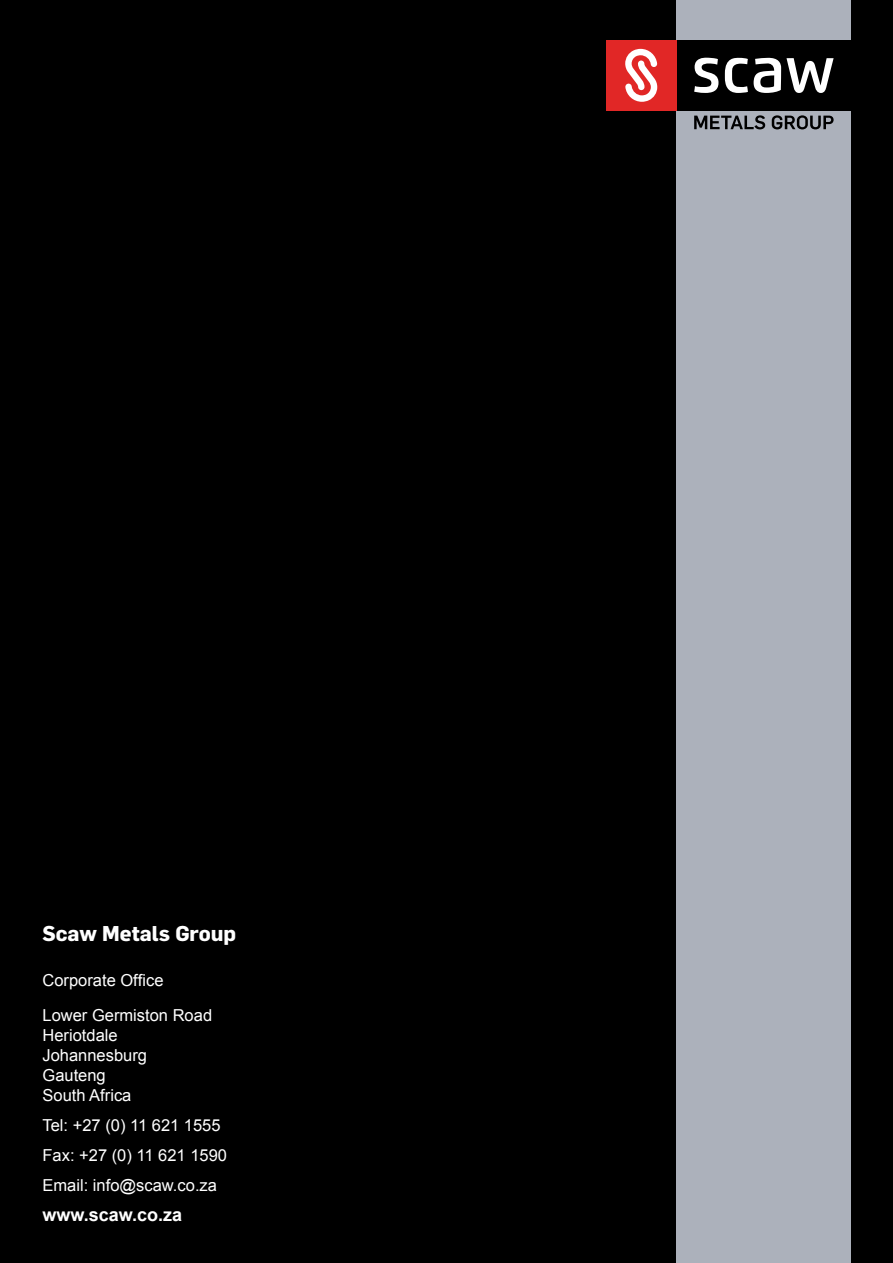
<style>
.page{position:relative;width:893px;height:1263px;background:#000}
.page>*{position:absolute;margin:0;border:0;box-sizing:border-box;transform-origin:0 0}
.t1{font:700 21px "Flama";color:#fff}
.t2{font:700 18px "Arial";color:#fff}
.t3{font:16.5px/19.8px "Arial";color:#fff}
</style>
<div class="page">
<div style="left:676px;top:0;width:175px;height:1263px;background:#acb1bb"></div>
<div style="left:676px;top:40px;width:175px;height:71px;background:#000"></div>
<div style="left:606px;top:40px;width:70px;height:71px;background:#e12726"></div>
<svg style="left:625px;top:49px;width:32px;height:53px"></svg>
<svg style="left:694px;top:57px;width:140px;height:36px"></svg>
<svg style="left:694px;top:115px;width:140px;height:14px"></svg>
<p class="t1" style="left:43px;top:921px;width:195px">Scaw Metals Group</p>
<p class="t3" style="left:43px;top:963px;width:171px;line-height:34.8px">Corporate Office<br>Lower Germiston Road</p>
<p class="t3" style="left:43px;top:1025px;width:106px">Heriotdale<br>Johannesburg<br>Gauteng<br>South Africa</p>
<p class="t3" style="left:43px;top:1110px;width:186px;line-height:30px">Tel: +27 (0) 11 621 1555<br>Fax: +27 (0) 11 621 1590<br>Email: info@scaw.co.za</p>
<p class="t2" style="left:43px;top:1202px;width:141px">www.scaw.co.za</p>
</div>
